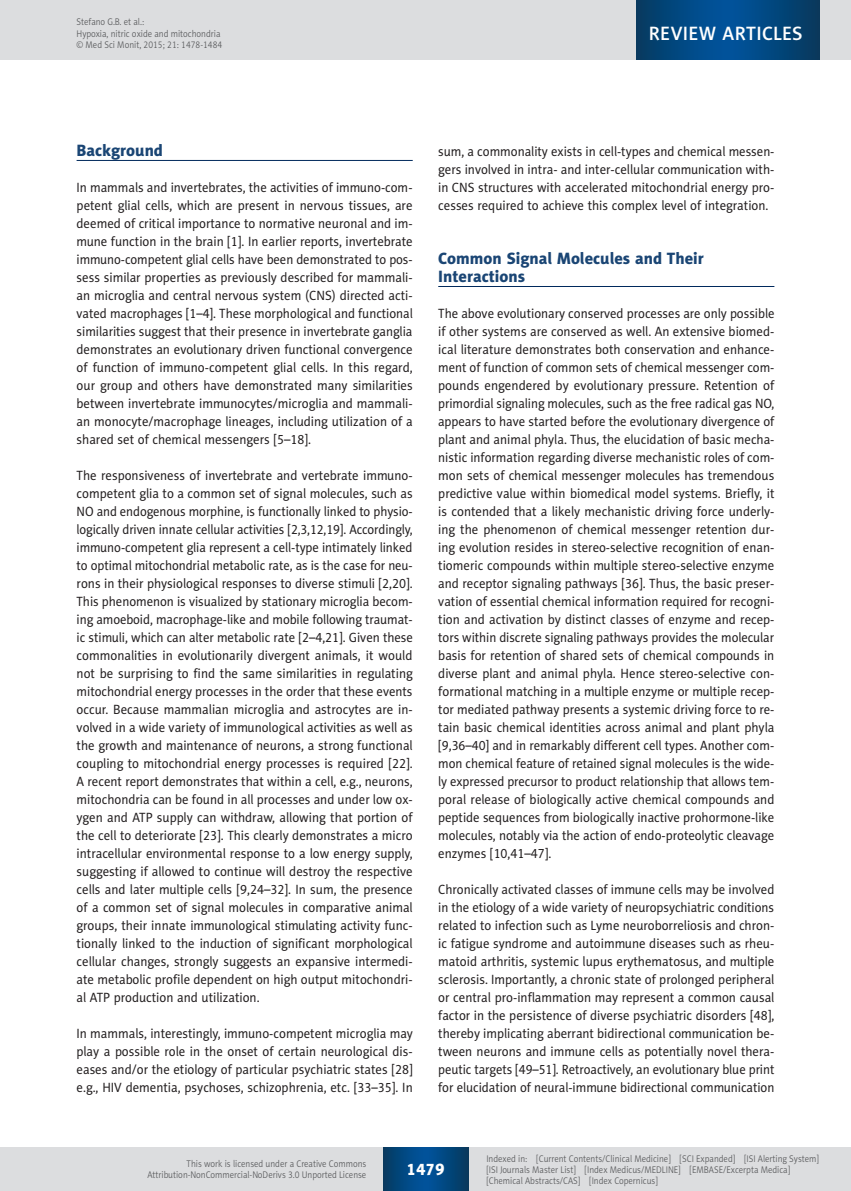
<style>
.page{position:relative;width:851px;height:1191px;background:#fff}
.page>*{position:absolute;margin:0;border:0;box-sizing:border-box;transform-origin:0 0}
.t1{font:19.5px "Naomi Sans EFN Medium";letter-spacing:.015em;color:#fff}
.MSM_Headline_1{font:16.5px/18px "Naomi Sans EFN Heavy";color:#1a4574}
.t2{font:16.5px "Naomi Sans EFN Heavy";color:#fff}
.MSM_Body{font:13.5px/18px "Naomi Sans EFN";color:#231f20;text-align:justify;scale:.95 1}
.MSM_Body-2{font:13.5px/18px "Naomi Sans EFN";color:#231f20;text-align:justify;scale:.94 1}
.MSM_pagina_zywa{font:9.75px/11.2px "Naomi Sans EFN Light";color:#57585a;scale:.9 1}
.MSM_pagina_sygnatura{font:9.75px "Naomi Sans EFN Light";color:#57585a;scale:.9 1}
</style>
<div class="page">
<hr style="left:77px;top:160px;width:335px;height:1px;background:#00295c">
<hr style="left:438px;top:286px;width:336px;height:1px;background:#00295c">
<div style="left:0;top:1148px;width:850px;height:43px;background:#dcdddf"></div>
<svg style="left:383px;top:1147px;width:85px;height:43px;background:#02477e"></svg>
<div style="left:0;top:0;width:850px;height:60px;background:#dcdddf"></div>
<svg style="left:636px;top:0;width:183px;height:60px;background:#02477e"></svg>
<p class="MSM_pagina_zywa" style="left:77px;top:16px;width:161px">Stefano G.B. et al.:<br>Hypoxia, nitric oxide and mitochondria</p>
<p class="MSM_pagina_sygnatura" style="left:77px;top:39px;width:163px">© Med Sci Monit, 2015; 21: 1478-1484</p>
<h1 class="t1" style="left:648px;top:22px;width:155px">REVIEW ARTICLES</h1>
<p class="MSM_Headline_1" style="left:77px;top:141px;width:88px">Background</p>
<p class="MSM_Body" style="left:77px;top:178px;width:355px">In mammals and invertebrates, the activities of immuno-com&shy;petent glial cells, which are present in nervous tissues, are deemed of critical importance to normative neuronal and im&shy;mune function in the brain [1]. In earlier reports, invertebrate immuno-competent glial cells have been demonstrated to pos&shy;sess similar properties as previously described for mammali&shy;an microglia and central nervous system (CNS) directed acti&shy;vated macrophages [1–4]. These morphological and functional similarities suggest that their presence in invertebrate ganglia demonstrates an evolutionary driven functional convergence of function of immuno-competent glial cells. In this regard, our group and others have demonstrated many similarities between invertebrate immunocytes/microglia and mammali&shy;an monocyte/macrophage lineages, including utilization of a shared set of chemical messengers [5–18].</p>
<p class="MSM_Body" style="left:77px;top:466px;width:355px">The responsiveness of invertebrate and vertebrate immuno&shy;competent glia to a common set of signal molecules, such as NO and endogenous morphine, is functionally linked to physio&shy;logically driven innate cellular activities [2,3,12,19]. Accordingly, immuno-competent glia represent a cell-type intimately linked to optimal mitochondrial metabolic rate, as is the case for neu&shy;rons in their physiological responses to diverse stimuli [2,20].<br>This phenomenon is visualized by stationary microglia becom&shy;ing amoeboid, macrophage-like and mobile following traumat&shy;ic stimuli, which can alter metabolic rate [2–4,21]. Given these commonalities in evolutionarily divergent animals, it would not be surprising to find the same similarities in regulating mitochondrial energy processes in the order that these events occur. Because mammalian microglia and astrocytes are in&shy;volved in a wide variety of immunological activities as well as the growth and maintenance of neurons, a strong functional coupling to mitochondrial energy processes is required [22].<br>A recent report demonstrates that within a cell, e.g., neurons, mitochondria can be found in all processes and under low ox&shy;ygen and ATP supply can withdraw, allowing that portion of the cell to deteriorate [23]. This clearly demonstrates a micro intracellular environmental response to a low energy supply, suggesting if allowed to continue will destroy the respective cells and later multiple cells [9,24–32]. In sum, the presence of a common set of signal molecules in comparative animal groups, their innate immunological stimulating activity func&shy;tionally linked to the induction of significant morphological cellular changes, strongly suggests an expansive intermedi&shy;ate metabolic profile dependent on high output mitochondri&shy;al ATP production and utilization.</p>
<p class="MSM_Body" style="left:77px;top:1024px;width:355px">In mammals, interestingly, immuno-competent microglia may play a possible role in the onset of certain neurological dis&shy;eases and/or the etiology of particular psychiatric states [28] e.g., HIV dementia, psychoses, schizophrenia, etc. [33–35]. In</p>
<p class="MSM_Body-2" style="left:438px;top:142px;width:359px">sum, a commonality exists in cell-types and chemical messen&shy;gers involved in intra- and inter-cellular communication with&shy;in CNS structures with accelerated mitochondrial energy pro&shy;cesses required to achieve this complex level of integration.</p>
<p class="MSM_Headline_1" style="left:438px;top:249px;width:267px">Common Signal Molecules and Their<br>Interactions</p>
<p class="MSM_Body-2" style="left:438px;top:304px;width:359px">The above evolutionary conserved processes are only possible if other systems are conserved as well. An extensive biomed&shy;ical literature demonstrates both conservation and enhance&shy;ment of function of common sets of chemical messenger com&shy;pounds engendered by evolutionary pressure. Retention of primordial signaling molecules, such as the free radical gas NO, appears to have started before the evolutionary divergence of plant and animal phyla. Thus, the elucidation of basic mecha&shy;nistic information regarding diverse mechanistic roles of com&shy;mon sets of chemical messenger molecules has tremendous predictive value within biomedical model systems. Briefly, it is contended that a likely mechanistic driving force underly&shy;ing the phenomenon of chemical messenger retention dur&shy;ing evolution resides in stereo-selective recognition of enan&shy;tiomeric compounds within multiple stereo-selective enzyme and receptor signaling pathways [36]. Thus, the basic preser&shy;vation of essential chemical information required for recogni&shy;tion and activation by distinct classes of enzyme and recep&shy;tors within discrete signaling pathways provides the molecular basis for retention of shared sets of chemical compounds in diverse plant and animal phyla. Hence stereo-selective con&shy;formational matching in a multiple enzyme or multiple recep&shy;tor mediated pathway presents a systemic driving force to re&shy;tain basic chemical identities across animal and plant phyla [9,36–40] and in remarkably different cell types. Another com&shy;mon chemical feature of retained signal molecules is the wide&shy;ly expressed precursor to product relationship that allows tem&shy;poral release of biologically active chemical compounds and peptide sequences from biologically inactive prohormone-like molecules, notably via the action of endo-proteolytic cleavage enzymes [10,41–47].</p>
<p class="MSM_Body" style="left:438px;top:880px;width:355px">Chronically activated classes of immune cells may be involved in the etiology of a wide variety of neuropsychiatric conditions related to infection such as Lyme neuroborreliosis and chron&shy;ic fatigue syndrome and autoimmune diseases such as rheu&shy;matoid arthritis, systemic lupus erythematosus, and multiple sclerosis. Importantly, a chronic state of prolonged peripheral or central pro-inflammation may represent a common causal factor in the persistence of diverse psychiatric disorders [48], thereby implicating aberrant bidirectional communication be&shy;tween neurons and immune cells as potentially novel thera&shy;peutic targets [49–51]. Retroactively, an evolutionary blue print for elucidation of neural-immune bidirectional communication</p>
<p class="MSM_pagina_zywa" style="left:147px;top:1158px;width:245px;text-align:right">This work is licensed under a Creative Commons<br>Attribution-NonCommercial-NoDerivs 3.0 Unported License</p>
<p class="t2" style="left:406px;top:1159px;width:40px">1479</p>
<p class="MSM_pagina_zywa" style="left:486px;top:1152px;width:371px">Indexed in: [Current Contents/Clinical Medicine] [SCI Expanded] [ISI Alerting System] [ISI Journals Master List] [Index Medicus/MEDLINE] [EMBASE/Excerpta Medica] [Chemical Abstracts/CAS] [Index Copernicus]</p>
</div>
